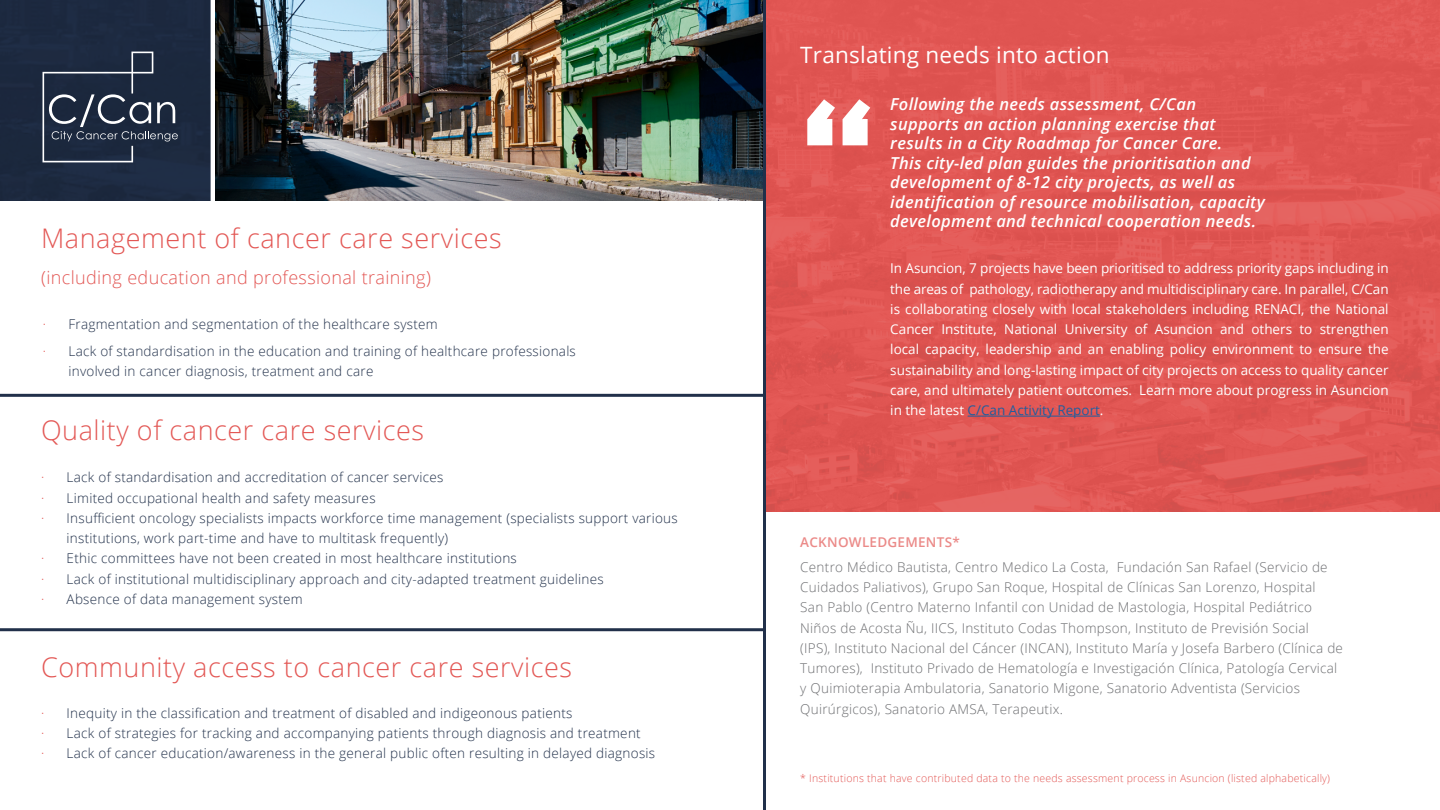
<style>
.page{position:relative;width:1440px;height:810px;background:#fff}
.page>*{position:absolute;margin:0;border:0;box-sizing:border-box;transform-origin:0 0}
.t1{font:500 121.12px "Titling Gothic FB Wide";color:#fff}
.t2{font:300 27px "Open Sans";letter-spacing:.02em;color:#e35855}
.t3{font:22.5px "Open Sans";letter-spacing:.01em;color:#fff}
.t4{font:300 18px "Open Sans";letter-spacing:.02em;color:#e35855}
.t5{font:italic 600 16.5px/19.5px "Open Sans";letter-spacing:.02em;color:#fff}
.t6{font:300 13.5px/20.2px "Open Sans";letter-spacing:.02em;color:#21304a}
.t7{font:300 13.5px/20.2px "Open Sans";letter-spacing:.02em;color:#6d6e71}
.t8{font:13.5px/20.2px "Open Sans";color:#fff;text-align:justify}
.t9{font:600 13.5px "Open Sans";letter-spacing:.02em;color:#eb8a88}
.t10{font:300 10.5px "Open Sans";letter-spacing:.02em;color:#e35855}
.s1{color:#e35855}
.s2{color:#215e9e}
</style>
<div class="page">
<img style="left:215px;top:0;width:548px;height:201px">
<div style="left:0;top:0;width:211px;height:201px;background:#1c293f"></div>
<svg style="left:43px;top:52px;width:135px;height:110px;background:#344053"></svg>
<img style="left:766px;top:0;width:674px;height:511px">
<hr style="left:968px;top:416px;width:132px;height:1px;background:#215e9e">
<hr style="left:0;top:394px;width:766px;height:3px;background:#21304a">
<hr style="left:0;top:628px;width:766px;height:3px;background:#21304a">
<hr style="left:763px;top:0;width:3px;height:810px;background:#21304a">
<h2 class="t2" style="left:41px;top:220px;width:462px">Management of cancer care services</h2>
<h3 class="t4" style="left:41px;top:266px;width:391px">(including education and professional training)</h3>
<p class="t6" style="left:43px;top:311px;width:534px;line-height:26.6px"><span class="s1">·</span> Fragmentation and segmentation of the healthcare system<br><span class="s1">·</span> Lack of standardisation in the education and training of healthcare professionals</p>
<p class="t6" style="left:68px;top:361px;width:306px">involved in cancer diagnosis, treatment and care</p>
<h2 class="t2" style="left:41px;top:411px;width:385px">Quality of cancer care services</h2>
<p class="t6" style="left:41px;top:467px;width:404px"><span class="s1">·</span> Lack of standardisation and accreditation of cancer services</p>
<p class="t6" style="left:41px;top:487px;width:336px"><span class="s1">·</span> Limited occupational health and safety measures</p>
<p class="t6" style="left:41px;top:507px;width:638px"><span class="s1">·</span> Insufficient oncology specialists impacts workforce time management (specialists support various</p>
<p class="t6" style="left:67px;top:528px;width:383px">institutions, work part-time and have to multitask frequently)</p>
<p class="t6" style="left:41px;top:548px;width:477px"><span class="s1">·</span> Ethic committees have not been created in most healthcare institutions</p>
<p class="t6" style="left:41px;top:568px;width:564px"><span class="s1">·</span> Lack of institutional multidisciplinary approach and city-adapted treatment guidelines</p>
<p class="t6" style="left:41px;top:588px;width:263px"><span class="s1">·</span> Absence of data management system</p>
<h2 class="t2" style="left:41px;top:649px;width:532px">Community access to cancer care services</h2>
<p class="t6" style="left:41px;top:702px;width:616px"><span class="s1">·</span> Inequity in the classification and treatment of disabled and indigeonous patients<br><span class="s1">·</span> Lack of strategies for tracking and accompanying patients through diagnosis and treatment<br><span class="s1">·</span> Lack of cancer education/awareness in the general public often resulting in delayed diagnosis</p>
<h3 class="t3" style="left:800px;top:39px;width:311px">Translating needs into action</h3>
<h1 class="t1" style="left:800px;top:74px;width:76px">“</h1>
<p class="t5" style="left:890px;top:94px;width:376px">Following the needs assessment, C/Can supports an action planning exercise that results in a City Roadmap for Cancer Care.<br>This city-led plan guides the prioritisation and development of 8-12 city projects, as well as identification of resource mobilisation, capacity development and technical cooperation needs.</p>
<p class="t8" style="left:890px;top:258px;width:500px">In Asuncion, 7 projects have been prioritised to address priority gaps including in the areas of pathology, radiotherapy and multidisciplinary care. In parallel, C/Can is collaborating closely with local stakeholders including RENACI, the National Cancer Institute, National University of Asuncion and others to strengthen local capacity, leadership and an enabling policy environment to ensure the sustainability and long-lasting impact of city projects on access to quality cancer care, and ultimately patient outcomes. Learn more about progress in Asuncion in the latest <span class="s2">C/Can Activity Report</span>.</p>
<p class="t9" style="left:800px;top:533px;width:161px">ACKNOWLEDGEMENTS*</p>
<p class="t7" style="left:800px;top:557px;width:544px">Centro Médico Bautista, Centro Medico La Costa, Fundación San Rafael (Servicio de Cuidados Paliativos), Grupo San Roque, Hospital de Clínicas San Lorenzo, Hospital<br>San Pablo (Centro Materno Infantil con Unidad de Mastologia, Hospital Pediátrico Niños de Acosta Ñu, IICS, Instituto Codas Thompson, Instituto de Previsión Social<br>(IPS), Instituto Nacional del Cáncer (INCAN), Instituto María y Josefa Barbero (Clínica de Tumores), Instituto Privado de Hematología e Investigación Clínica, Patología Cervical y Quimioterapia Ambulatoria, Sanatorio Migone, Sanatorio Adventista (Servicios Quirúrgicos), Sanatorio AMSA, Terapeutix.</p>
<p class="t10" style="left:800px;top:771px;width:531px">* Institutions that have contributed data to the needs assessment process in Asuncion (listed alphabetically)</p>
</div>
